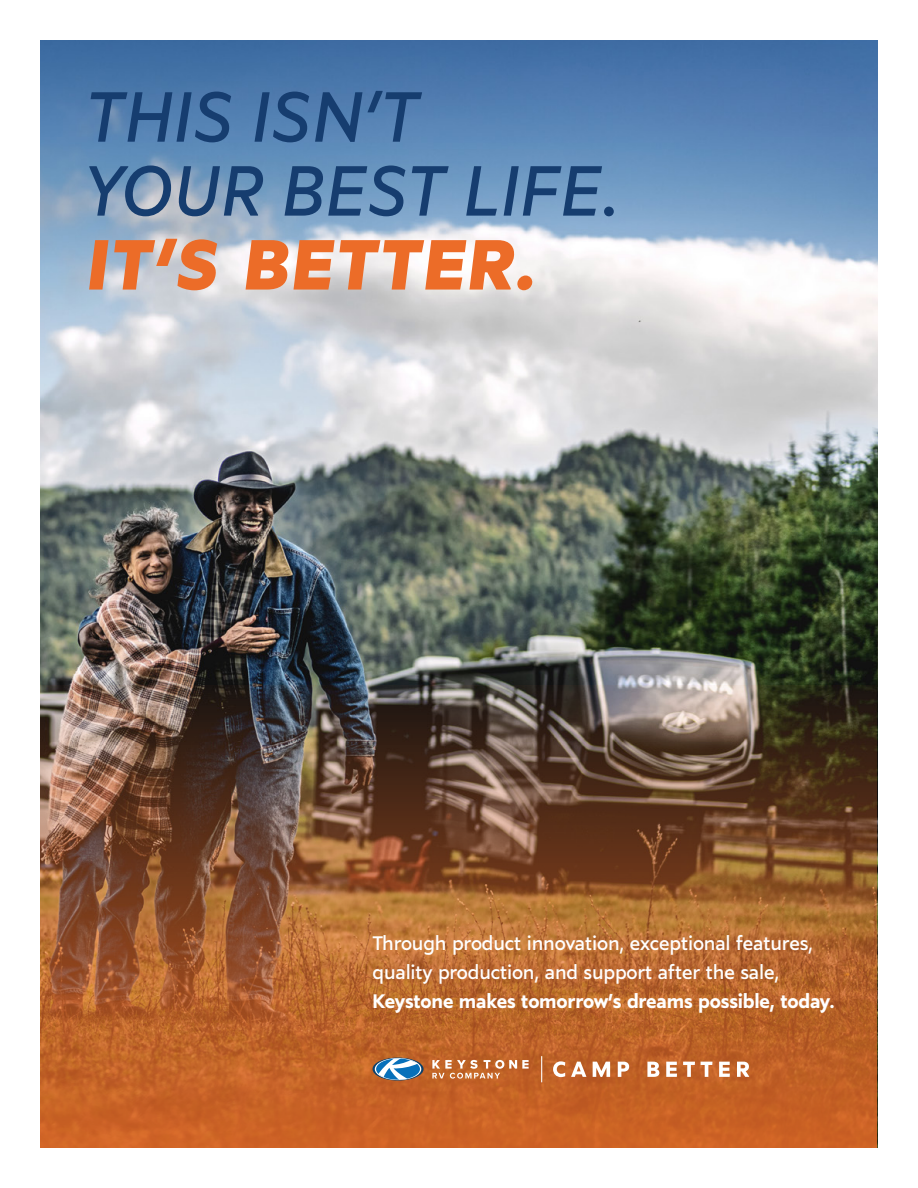
<style>
.page{position:relative;width:918px;height:1188px;background:#fff}
.page>*{position:absolute;margin:0;border:0;box-sizing:border-box;transform-origin:0 0}
.t1{font:italic 70.65px "Marcher";letter-spacing:.01em;color:#163d6f}
.t2{font:800 70.65px "Marcher";color:#ec6c28}
.t3{font:19.5px "Marcher";letter-spacing:-.01em;color:#fff}
.t4{font:600 19.5px "Marcher";letter-spacing:-.01em;color:#fff}
</style>
<div class="page">
<img style="left:40px;top:40px;width:838px;height:645px">
<img style="left:40px;top:685px;width:838px;height:463px">
<svg style="left:541px;top:1056px;width:1px;height:26px"></svg>
<svg style="left:432px;top:1060px;width:97px;height:19px;background:#cf895c"></svg>
<svg style="left:553px;top:1061px;width:196px;height:16px"></svg>
<svg style="left:373px;top:1058px;width:51px;height:23px"></svg>
<svg style="left:375px;top:1058px;width:46px;height:22px"></svg>
<svg style="left:376px;top:1058px;width:44px;height:22px"></svg>
<svg style="left:378px;top:1058px;width:40px;height:22px"></svg>
<p class="t1" style="left:86px;top:62px;width:335px">THIS ISN’T</p>
<p class="t1" style="left:86px;top:136px;width:537px">YOUR BEST LIFE.</p>
<p class="t2" style="left:86px;top:207px;width:462px">IT’S BETTER.</p>
<p class="t3" style="left:373px;top:928px;width:442px">Through product innovation, exceptional features,</p>
<p class="t3" style="left:373px;top:957px;width:408px">quality production, and support after the sale,</p>
<p class="t4" style="left:373px;top:986px;width:464px">Keystone makes tomorrow’s dreams possible, today.</p>
</div>
